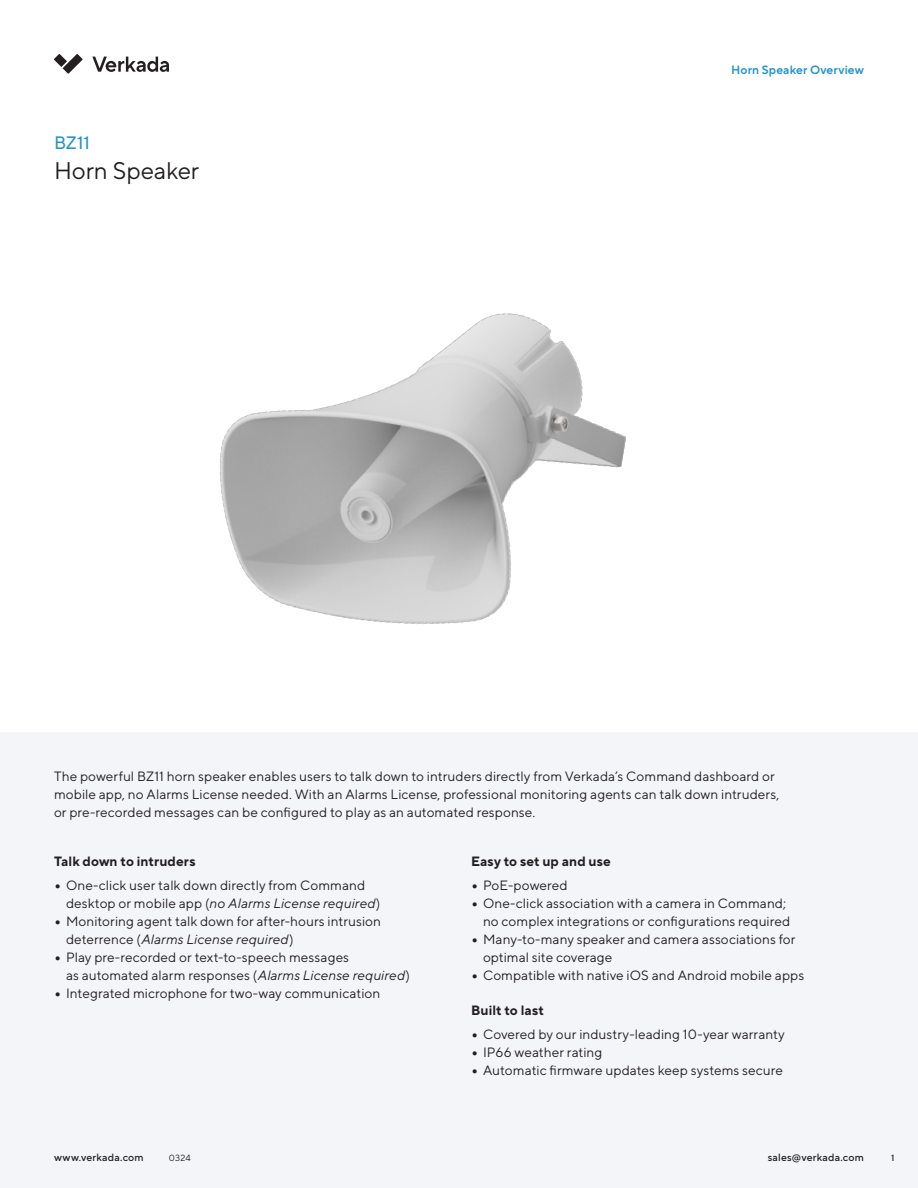
<style>
.page{position:relative;width:918px;height:1188px;background:#fff}
.page>*{position:absolute;margin:0;border:0;box-sizing:border-box;transform-origin:0 0}
.Level_2-Subtitles-Sentence_case{font:24px "TT Norms Pro";letter-spacing:-.005em;color:#231f20}
.Level_2-Subtitles-Sentence_case-2{font:18px "TT Norms Pro";color:#2292cc}
.t1{font:13.5px/18px "TT Norms Pro";letter-spacing:.005em;color:#231f20}
.Level_3-Body_Title-Sentence_case{font:700 13.5px "TT Norms Pro";letter-spacing:.01em;color:#231f20}
.t2{font:600 12px "TT Norms Pro";letter-spacing:.015em;color:#2292cc}
.t3{font:500 10.5px "TT Norms Pro";letter-spacing:.02em;color:#231f20}
.t4{font:9px "TT Norms Pro";color:#231f20}
.t5{font:500 9px "TT Norms Pro";color:#231f20}
.s1{font-weight:900}
.s2{font-style:italic}
</style>
<div class="page">
<svg style="left:54px;top:54px;width:29px;height:20px"></svg>
<svg style="left:92px;top:57px;width:77px;height:15px"></svg>
<div style="left:0;top:732px;width:918px;height:456px;background:#f4f5f8"></div>
<img style="left:220px;top:313px;width:406px;height:311px">
<p class="Level_2-Subtitles-Sentence_case-2" style="left:54px;top:130px;width:37px">BZ11</p>
<p class="Level_2-Subtitles-Sentence_case" style="left:54px;top:153px;width:147px">Horn Speaker</p>
<p class="t2" style="left:731px;top:61px;width:134px">Horn Speaker Overview</p>
<p class="t1" style="left:54px;top:766px;width:727px">The powerful BZ11 horn speaker enables users to talk down to intruders directly from Verkada’s Command dashboard or mobile app, no Alarms License needed. With an Alarms License, professional monitoring agents can talk down intruders, or pre-recorded messages can be configured to play as an automated response.</p>
<p class="Level_3-Body_Title-Sentence_case" style="left:54px;top:852px;width:143px">Talk down to intruders</p>
<p class="t1" style="left:66px;top:875px;width:316px;text-indent:-12px"><span class="s1">•</span> One-click user talk down directly from Command desktop or mobile app (<span class="s2">no Alarms License required</span>)</p>
<p class="t1" style="left:66px;top:911px;width:317px;text-indent:-12px"><span class="s1">•</span> Monitoring agent talk down for after-hours intrusion deterrence (<span class="s2">Alarms License required</span>)</p>
<p class="t1" style="left:66px;top:947px;width:346px;text-indent:-12px"><span class="s1">•</span> Play pre-recorded or text-to-speech messages<br>as automated alarm responses (<span class="s2">Alarms License required</span>)</p>
<p class="t1" style="left:54px;top:983px;width:328px"><span class="s1">•</span> Integrated microphone for two-way communication</p>
<p class="Level_3-Body_Title-Sentence_case" style="left:471px;top:852px;width:141px">Easy to set up and use</p>
<p class="t1" style="left:471px;top:875px;width:98px"><span class="s1">•</span> PoE-powered</p>
<p class="t1" style="left:483px;top:893px;width:309px;text-indent:-12px"><span class="s1">•</span> One-click association with a camera in Command; no complex integrations or configurations required</p>
<p class="t1" style="left:483px;top:929px;width:314px;text-indent:-12px"><span class="s1">•</span> Many-to-many speaker and camera associations for optimal site coverage</p>
<p class="t1" style="left:471px;top:965px;width:335px"><span class="s1">•</span> Compatible with native iOS and Android mobile apps</p>
<p class="Level_3-Body_Title-Sentence_case" style="left:471px;top:1001px;width:74px">Built to last</p>
<p class="t1" style="left:471px;top:1024px;width:315px"><span class="s1">•</span> Covered by our industry-leading 10-year warranty</p>
<p class="t1" style="left:471px;top:1042px;width:133px"><span class="s1">•</span> IP66 weather rating</p>
<p class="t1" style="left:471px;top:1060px;width:313px"><span class="s1">•</span> Automatic firmware updates keep systems secure</p>
<p class="t3" style="left:54px;top:1150px;width:91px">www.verkada.com</p>
<p class="t4" style="left:169px;top:1151px;width:23px">0324</p>
<p class="t3" style="left:768px;top:1150px;width:98px">sales@verkada.com</p>
<p class="t5" style="left:891px;top:1151px;width:5px">1</p>
</div>
